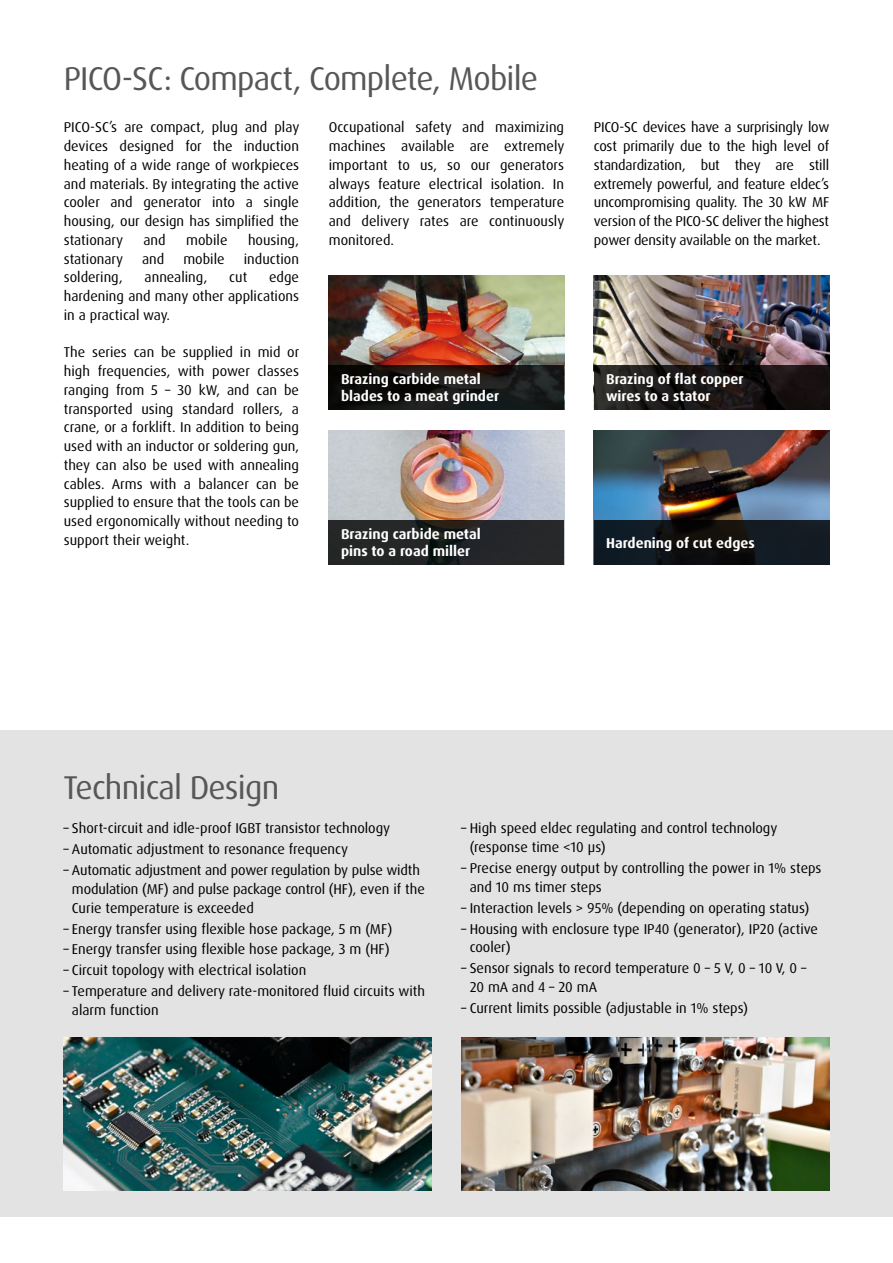
<style>
.page{position:relative;width:893px;height:1263px;background:#fff}
.page>*{position:absolute;margin:0;border:0;box-sizing:border-box;transform-origin:0 0}
.t1{font:33px "Dax OT";letter-spacing:-.025em;color:#575756}
.t2{font:14.25px/18.8px "Dax OT";color:#000}
.t3{font:700 14.25px/17.1px "Dax OT";color:#fff}
</style>
<div class="page">
<div style="left:0;top:730px;width:893px;height:487px;background:#e3e3e3"></div>
<img style="left:594px;top:276px;width:235px;height:89px">
<svg style="left:594px;top:365px;width:235px;height:45px;background:#1b1716"></svg>
<img style="left:329px;top:276px;width:235px;height:89px">
<img style="left:329px;top:431px;width:235px;height:89px">
<img style="left:594px;top:431px;width:235px;height:89px">
<svg style="left:594px;top:520px;width:235px;height:45px;background:#10151a"></svg>
<svg style="left:329px;top:365px;width:235px;height:45px;background:#151513"></svg>
<svg style="left:329px;top:520px;width:235px;height:45px;background:#222425"></svg>
<img style="left:64px;top:1037px;width:367px;height:154px">
<img style="left:461px;top:1037px;width:368px;height:154px">
<h1 class="t1" style="left:64px;top:57px;width:476px">PICO-SC: Compact, Complete, Mobile</h1>
<p class="t2" style="left:64px;top:118px;width:237px;text-align:justify">PICO-SC’s are compact, plug and play devices designed for the induction heating of a wide range of workpieces and materials. By integrating the active cooler and generator into a single housing, our design has simplified the stationary</p>
<p class="t2" style="left:143px;top:231px;width:24px">and</p>
<p class="t2" style="left:186px;top:231px;width:43px">mobile</p>
<p class="t2" style="left:248px;top:231px;width:53px">housing,</p>
<p class="t2" style="left:64px;top:249px;width:61px">stationary</p>
<p class="t2" style="left:142px;top:249px;width:24px">and</p>
<p class="t2" style="left:183px;top:249px;width:43px">mobile</p>
<p class="t2" style="left:244px;top:249px;width:57px">induction</p>
<p class="t2" style="left:64px;top:268px;width:60px">soldering,</p>
<p class="t2" style="left:145px;top:268px;width:64px">annealing,</p>
<p class="t2" style="left:229px;top:268px;width:19px">cut</p>
<p class="t2" style="left:64px;top:268px;width:237px;text-align:justify;text-indent:205px">edge hardening and many other applications in a practical way.</p>
<p class="t2" style="left:64px;top:343px;width:237px;text-align:justify">The series can be supplied in mid or high frequencies, with power classes ranging from 5 – 30 kW, and can be transported using standard rollers, a crane, or a forklift. In addition to being used with an inductor or soldering gun, they can also be used with annealing cables. Arms with a balancer can be supplied to ensure that the tools can be used ergonomically without needing to support their weight.</p>
<p class="t2" style="left:329px;top:118px;width:237px;text-align:justify">Occupational safety and maximizing machines available are extremely important to us, so our generators always feature electrical isolation. In addition, the generators temperature and delivery rates are continuously monitored.</p>
<p class="t2" style="left:594px;top:118px;width:237px;text-align:justify">PICO-SC devices have a surprisingly low cost primarily due to the high level of standardization, but they are still extremely powerful, and feature eldec’s uncompromising quality. The 30 kW MF version of the PICO-SC deliver the highest power density available on the market.</p>
<p class="t3" style="left:341px;top:370px;width:160px">Brazing carbide metal blades to a meat grinder</p>
<p class="t3" style="left:341px;top:525px;width:141px">Brazing carbide metal pins to a road miller</p>
<p class="t3" style="left:606px;top:370px;width:139px">Brazing of flat copper wires to a stator</p>
<p class="t3" style="left:606px;top:534px;width:150px">Hardening of cut edges</p>
<h1 class="t1" style="left:63px;top:767px;width:217px">Technical Design</h1>
<p class="t2" style="left:63px;top:819px;width:328px">– Short-circuit and idle-proof IGBT transistor technology</p>
<p class="t2" style="left:63px;top:840px;width:286px">– Automatic adjustment to resonance frequency</p>
<p class="t2" style="left:72px;top:861px;width:354px;text-indent:-9px">– Automatic adjustment and power regulation by pulse width modulation (MF) and pulse package control (HF), even if the<br>Curie temperature is exceeded</p>
<p class="t2" style="left:63px;top:919px;width:330px">– Energy transfer using flexible hose package, 5 m (MF)</p>
<p class="t2" style="left:63px;top:940px;width:328px">– Energy transfer using flexible hose package, 3 m (HF)</p>
<p class="t2" style="left:63px;top:961px;width:244px">– Circuit topology with electrical isolation</p>
<p class="t2" style="left:72px;top:982px;width:355px;text-indent:-9px">– Temperature and delivery rate-monitored fluid circuits with alarm function</p>
<p class="t2" style="left:470px;top:819px;width:309px;text-indent:-9px">– High speed eldec regulating and control technology (response time &lt;10 µs)</p>
<p class="t2" style="left:470px;top:859px;width:353px;text-indent:-9px">– Precise energy output by controlling the power in 1% steps and 10 ms timer steps</p>
<p class="t2" style="left:461px;top:898px;width:350px">– Interaction levels &gt; 95% (depending on operating status)</p>
<p class="t2" style="left:470px;top:919px;width:350px;text-indent:-9px">– Housing with enclosure type IP40 (generator), IP20 (active cooler)</p>
<p class="t2" style="left:470px;top:959px;width:338px;text-indent:-9px">– Sensor signals to record temperature 0 – 5 V, 0 – 10 V, 0 –<br>20 mA and 4 – 20 mA</p>
<p class="t2" style="left:461px;top:999px;width:288px">– Current limits possible (adjustable in 1% steps)</p>
</div>
